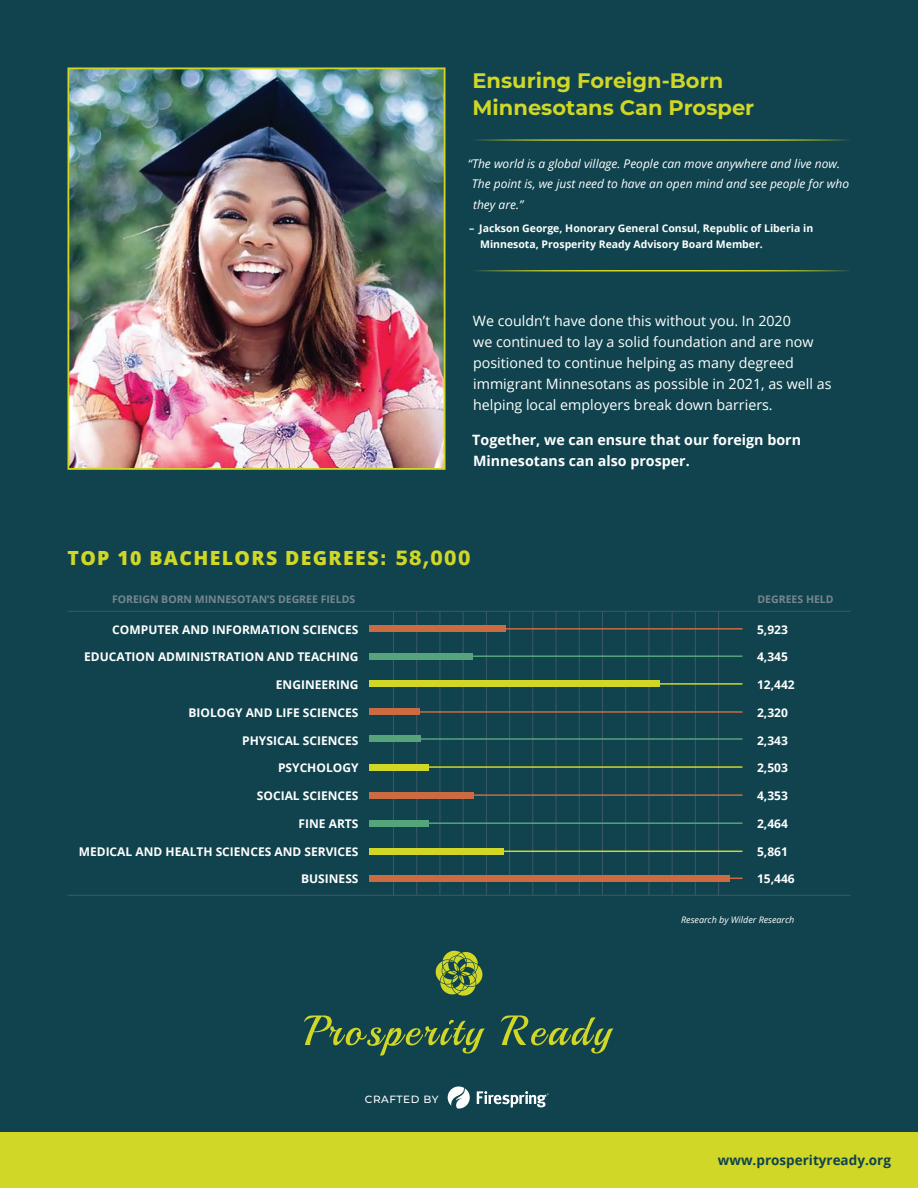
<style>
.page{position:relative;width:918px;height:1188px;background:#10434e}
.page>*{position:absolute;margin:0;border:0;box-sizing:border-box;transform-origin:0 0}
.t1{font:700 21px/27px "Montserrat";color:#d1d726}
.t2{font:800 19.5px "Open Sans";letter-spacing:.07em;color:#d1d726}
.t3{font:14.25px/21px "Open Sans";color:#fff}
.t4{font:700 14.25px/21px "Open Sans";color:#fff}
.t5{font:700 13.5px "Open Sans";color:#10434e}
.t6{font:700 12px "Open Sans";color:#fff}
.t7{font:italic 12px/19.5px "Open Sans";color:#fff}
.t8{font:700 10.5px/16.5px "Open Sans";color:#fff}
.t9{font:700 10.5px "Open Sans";color:#778791}
.t10{font:500 10.5px "Montserrat";letter-spacing:.05em;color:#fff}
.t11{font:italic 9px "Open Sans";color:#fff}
.s1{font-family:"Tahoma";font-weight:700}
</style>
<div class="page">
<hr style="left:393px;top:611px;width:1px;height:284px;background:#3c5965">
<hr style="left:416px;top:611px;width:1px;height:284px;background:#3c5965">
<hr style="left:440px;top:611px;width:1px;height:284px;background:#3c5965">
<hr style="left:463px;top:611px;width:1px;height:284px;background:#3c5965">
<hr style="left:486px;top:611px;width:1px;height:284px;background:#3c5965">
<hr style="left:509px;top:611px;width:1px;height:284px;background:#3c5965">
<hr style="left:532px;top:611px;width:1px;height:284px;background:#3c5965">
<hr style="left:556px;top:611px;width:1px;height:284px;background:#3c5965">
<hr style="left:579px;top:611px;width:1px;height:284px;background:#3c5965">
<hr style="left:602px;top:611px;width:1px;height:284px;background:#3c5965">
<hr style="left:625px;top:611px;width:1px;height:284px;background:#3c5965">
<hr style="left:649px;top:611px;width:1px;height:284px;background:#3c5965">
<hr style="left:672px;top:611px;width:1px;height:284px;background:#3c5965">
<hr style="left:695px;top:611px;width:1px;height:284px;background:#3c5965">
<hr style="left:718px;top:611px;width:1px;height:284px;background:#3c5965">
<div style="left:369px;top:625px;width:136px;height:7px;background:#cc6a41"></div>
<div style="left:369px;top:709px;width:51px;height:6px;background:#cc6a41"></div>
<div style="left:369px;top:792px;width:105px;height:7px;background:#cc6a41"></div>
<div style="left:369px;top:875px;width:361px;height:7px;background:#cc6a41"></div>
<div style="left:369px;top:681px;width:291px;height:6px;background:#d1d726"></div>
<div style="left:369px;top:764px;width:60px;height:6px;background:#d1d726"></div>
<div style="left:369px;top:848px;width:135px;height:7px;background:#d1d726"></div>
<div style="left:369px;top:653px;width:103px;height:7px;background:#55a47c"></div>
<div style="left:369px;top:736px;width:52px;height:6px;background:#55a47c"></div>
<div style="left:369px;top:820px;width:60px;height:7px;background:#55a47c"></div>
<hr style="left:369px;top:628px;width:373px;height:2px;background:#cc6a41">
<hr style="left:369px;top:711px;width:373px;height:2px;background:#cc6a41">
<hr style="left:369px;top:794px;width:373px;height:2px;background:#cc6a41">
<hr style="left:369px;top:878px;width:373px;height:1px;background:#cc6a41">
<hr style="left:369px;top:683px;width:373px;height:2px;background:#d1d726">
<hr style="left:369px;top:766px;width:373px;height:2px;background:#d1d726">
<hr style="left:369px;top:851px;width:373px;height:1px;background:#d1d726">
<hr style="left:369px;top:655px;width:373px;height:2px;background:#55a47c">
<hr style="left:369px;top:738px;width:373px;height:2px;background:#55a47c">
<hr style="left:369px;top:822px;width:373px;height:2px;background:#55a47c">
<hr style="left:68px;top:611px;width:782px;height:1px;background:#3c5965">
<hr style="left:68px;top:895px;width:782px;height:1px;background:#3c5965">
<img style="left:71px;top:70px;width:372px;height:397px">
<div style="left:68px;top:67px;width:378px;height:403px;border:2px solid #d1d726"></div>
<div style="left:0;top:1133px;width:918px;height:55px;background:#d1d726"></div>
<hr style="left:472px;top:139px;width:378px;height:2px;background:#d1d726">
<hr style="left:472px;top:270px;width:378px;height:2px;background:#d1d726">
<svg style="left:436px;top:951px;width:46px;height:45px"></svg>
<svg style="left:304px;top:1015px;width:310px;height:41px"></svg>
<svg style="left:448px;top:1086px;width:22px;height:23px"></svg>
<svg style="left:477px;top:1091px;width:72px;height:17px"></svg>
<h1 class="t1" style="left:473px;top:66px;width:283px">Ensuring Foreign-Born<br>Minnesotans Can Prosper</h1>
<p class="t7" style="left:472px;top:154px;width:379px;text-indent:-4px">“The world is a global village. People can move anywhere and live now.<br>The point is, we just need to have an open mind and see people for who</p>
<p class="t7" style="left:473px;top:194px;width:52px">they are.”</p>
<p class="t8" style="left:480px;top:220px;width:335px;text-indent:-11px">– Jackson George, Honorary General Consul, Republic of Liberia in<br>Minnesota, Prosperity Ready Advisory Board Member.</p>
<p class="t3" style="left:473px;top:310px;width:360px">We couldn’t have done this without you. In 2020<br>we continued to lay a solid foundation and are now positioned to continue helping as many degreed immigrant Minnesotans as possible in 2021, as well as helping local employers break down barriers.</p>
<p class="t4" style="left:472px;top:429px;width:330px">Together, we can ensure that our foreign born<br>Minnesotans can also prosper.</p>
<h2 class="t2" style="left:68px;top:543px;width:405px">TOP 10 BACHELORS DEGREES<span class="s1">: 58,000</span></h2>
<p class="t9" style="left:112px;top:592px;width:245px">FOREIGN BORN MINNESOTAN’S DEGREE FIELDS</p>
<p class="t9" style="left:758px;top:592px;width:78px">DEGREES HELD</p>
<p class="t6" style="left:112px;top:621px;width:248px">COMPUTER AND INFORMATION SCIENCES</p>
<p class="t6" style="left:84px;top:648px;width:276px">EDUCATION ADMINISTRATION AND TEACHING</p>
<p class="t6" style="left:276px;top:676px;width:84px">ENGINEERING</p>
<p class="t6" style="left:188px;top:704px;width:172px">BIOLOGY AND LIFE SCIENCES</p>
<p class="t6" style="left:242px;top:732px;width:118px">PHYSICAL SCIENCES</p>
<p class="t6" style="left:278px;top:759px;width:82px">PSYCHOLOGY</p>
<p class="t6" style="left:257px;top:787px;width:103px">SOCIAL SCIENCES</p>
<p class="t6" style="left:299px;top:815px;width:61px">FINE ARTS</p>
<p class="t6" style="left:79px;top:843px;width:281px">MEDICAL AND HEALTH SCIENCES AND SERVICES</p>
<p class="t6" style="left:301px;top:871px;width:59px">BUSINESS</p>
<p class="t10" style="left:365px;top:1092px;width:75px">CRAFTED BY</p>
<p class="t6" style="left:757px;top:621px;width:32px">5,923</p>
<p class="t6" style="left:757px;top:649px;width:32px">4,345</p>
<p class="t6" style="left:757px;top:676px;width:39px">12,442</p>
<p class="t6" style="left:757px;top:704px;width:32px">2,320</p>
<p class="t6" style="left:757px;top:732px;width:32px">2,343</p>
<p class="t6" style="left:757px;top:760px;width:32px">2,503</p>
<p class="t6" style="left:757px;top:787px;width:32px">4,353</p>
<p class="t6" style="left:757px;top:815px;width:32px">2,464</p>
<p class="t6" style="left:757px;top:843px;width:32px">5,861</p>
<p class="t6" style="left:757px;top:871px;width:39px">15,446</p>
<p class="t11" style="left:681px;top:914px;width:115px">Research by Wilder Research</p>
<p class="t5" style="left:718px;top:1151px;width:175px">www.prosperityready.org</p>
</div>
